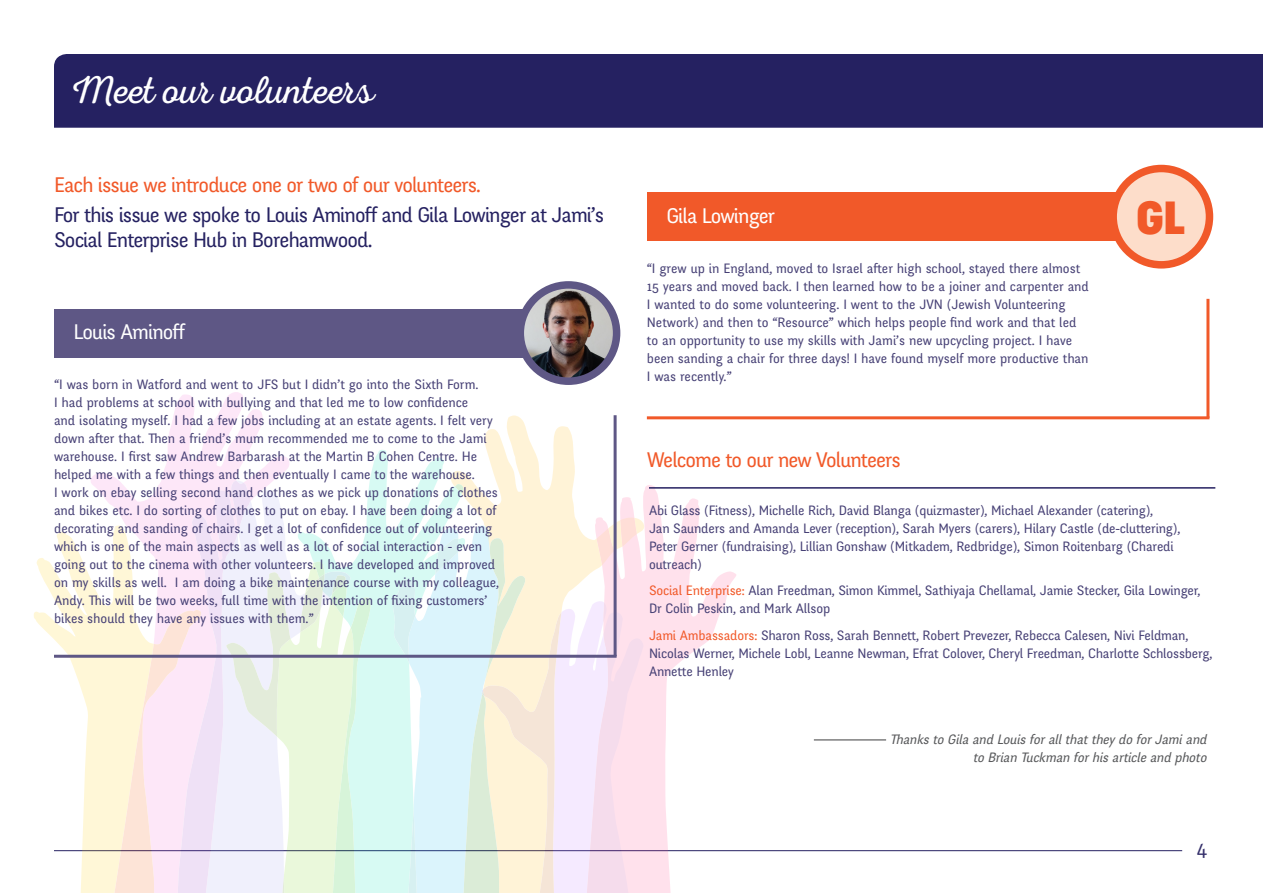
<style>
.page{position:relative;width:1263px;height:893px;background:#fff}
.page>*{position:absolute;margin:0;border:0;box-sizing:border-box;transform-origin:0 0}
.t1{font:900 45.75px "Fengardo Neue";color:#f15929}
.t2{font:39px "Nexa Rust Script L 0";letter-spacing:.005em;color:#fff}
.t3{font:21px/25.5px "Fengardo Neue";letter-spacing:-.04em;color:#252161}
.t4{font:21px "Fengardo Neue";letter-spacing:-.04em;color:#f15929}
.t5{font:21px "Fengardo Neue";letter-spacing:-.04em;color:#fff}
.t6{font:19.5px "Fengardo Neue";color:#35306b}
.t7{font:13.5px/18px "Fengardo Neue";color:#464075}
.t8{font:italic 13.5px/18px "Fengardo Neue";color:#57585a;text-align:right}
.s1{color:#f15929}
</style>
<div class="page">
<hr style="left:54px;top:850px;width:1128px;height:1px;background:#252161">
<svg style="left:645px;top:485px;width:91px;height:408px"></svg>
<svg style="left:91px;top:392px;width:199px;height:89px"></svg>
<svg style="left:462px;top:415px;width:183px;height:478px"></svg>
<svg style="left:369px;top:450px;width:93px;height:443px;fill:#d7faf3"></svg>
<svg style="left:455px;top:484px;width:9px;height:10px"></svg>
<svg style="left:34px;top:481px;width:337px;height:412px"></svg>
<svg style="left:392px;top:518px;width:252px;height:375px;background:#edeeec"></svg>
<div style="left:54px;top:309px;width:516px;height:48px;background:#5e5785"></div>
<div style="left:647px;top:193px;width:516px;height:48px;background:#f15929"></div>
<div style="left:54px;top:54px;width:1209px;height:74px;background:#252161"></div>
<img style="left:520px;top:285px;width:97px;height:96px;border-radius:48px">
<div style="left:516px;top:281px;width:104px;height:104px;border:8px solid #5e5785;border-radius:50%"></div>
<div style="left:1113px;top:169px;width:96px;height:96px;background:#fdddca;border-radius:50%"></div>
<div style="left:1109px;top:165px;width:104px;height:104px;border:8px solid #f15929;border-radius:50%"></div>
<hr style="left:54px;top:655px;width:563px;height:3px;background:#5e5785">
<hr style="left:647px;top:416px;width:562px;height:3px;background:#f15929">
<hr style="left:614px;top:415px;width:3px;height:241px;background:#5e5785">
<hr style="left:1206px;top:299px;width:3px;height:119px;background:#f15929">
<hr style="left:814px;top:740px;width:72px;height:1px;background:#3e3e3f">
<hr style="left:649px;top:487px;width:566px;height:2px;background:#252161">
<h2 class="t2" style="left:72px;top:69px;width:303px">Meet our volunteers</h2>
<h3 class="t4" style="left:54px;top:173px;width:428px">Each issue we introduce one or two of our volunteers.</h3>
<h3 class="t3" style="left:54px;top:202px;width:552px">For this issue we spoke to Louis Aminoff and Gila Lowinger at Jami’s<br>Social Enterprise Hub in Borehamwood.</h3>
<h3 class="t5" style="left:73px;top:320px;width:114px">Louis Aminoff</h3>
<p class="t7" style="left:54px;top:376px;width:446px">“I was born in Watford and went to JFS but I didn’t go into the Sixth Form.<br>I had problems at school with bullying and that led me to low confidence<br>and isolating myself. I had a few jobs including at an estate agents. I felt very down after that. Then a friend’s mum recommended me to come to the Jami warehouse. I first saw Andrew Barbarash at the Martin B Cohen Centre. He helped me with a few things and then eventually I came to the warehouse.<br>I work on ebay selling second hand clothes as we pick up donations of clothes and bikes etc. I do sorting of clothes to put on ebay. I have been doing a lot of decorating and sanding of chairs. I get a lot of confidence out of volunteering which is one of the main aspects as well as a lot of social interaction - even going out to the cinema with other volunteers. I have developed and improved on my skills as well. I am doing a bike maintenance course with my colleague, Andy. This will be two weeks, full time with the intention of fixing customers’ bikes should they have any issues with them.”</p>
<h3 class="t5" style="left:666px;top:204px;width:110px">Gila Lowinger</h3>
<h1 class="t1" style="left:1136px;top:192px;width:50px">GL</h1>
<p class="t7" style="left:647px;top:259px;width:443px">“I grew up in England, moved to Israel after high school, stayed there almost 15 years and moved back. I then learned how to be a joiner and carpenter and I wanted to do some volunteering. I went to the JVN (Jewish Volunteering Network) and then to “Resource” which helps people find work and that led to an opportunity to use my skills with Jami’s new upcycling project. I have been sanding a chair for three days! I have found myself more productive than I was recently.”</p>
<h3 class="t4" style="left:647px;top:448px;width:255px">Welcome to our new Volunteers</h3>
<p class="t7" style="left:649px;top:501px;width:533px">Abi Glass (Fitness), Michelle Rich, David Blanga (quizmaster), Michael Alexander (catering),<br>Jan Saunders and Amanda Lever (reception), Sarah Myers (carers), Hilary Castle (de-cluttering), Peter Gerner (fundraising), Lillian Gonshaw (Mitkadem, Redbridge), Simon Roitenbarg (Charedi outreach)</p>
<p class="t7" style="left:649px;top:582px;width:553px"><span class="s1">Social Enterprise:</span> Alan Freedman, Simon Kimmel, Sathiyaja Chellamal, Jamie Stecker, Gila Lowinger,<br>Dr Colin Peskin, and Mark Allsop</p>
<p class="t7" style="left:649px;top:626px;width:565px"><span class="s1">Jami Ambassadors:</span> Sharon Ross, Sarah Bennett, Robert Prevezer, Rebecca Calesen, Nivi Feldman,<br>Nicolas Werner, Michele Lobl, Leanne Newman, Efrat Colover, Cheryl Freedman, Charlotte Schlossberg,<br>Annette Henley</p>
<p class="t8" style="left:890px;top:731px;width:322px">Thanksto Gilaand Louisforallthattheydo forJamiand to Brian Tuckman forhisarticleand photo</p>
<h3 class="t6" style="left:1196px;top:837px;width:13px">4</h3>
</div>
